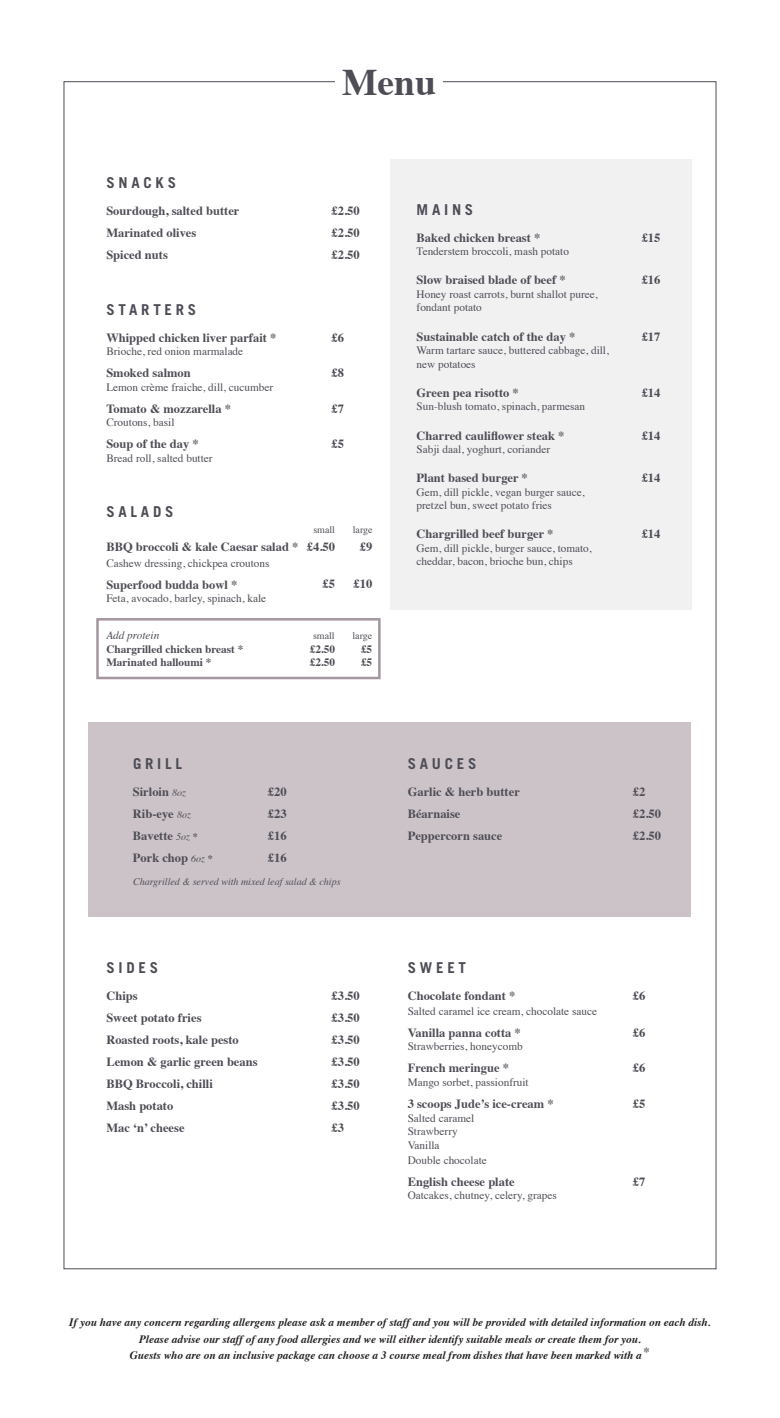
<style>
.page{position:relative;width:780px;height:1418px;background:#fff}
.page>*{position:absolute;margin:0;border:0;box-sizing:border-box;transform-origin:0 0}
.t1{font:700 37.5px "Times";color:#4e4d56}
.t2{font:700 15px "Trade Gothic LT Std";letter-spacing:.25em;color:#4e4d56}
.t3{font:700 12.5px "Times";color:#4e4d56}
.t4{font:11.25px "Times";color:#4e4d56}
.t5{font:italic 700 11.25px "Times";color:#231f20}
.t6{font:700 11.25px "Times";color:#4e4d56}
.t7{font:italic 11.25px "Times";color:#4e4d56}
.t8{font:italic 10px "Times";color:#4e4d56}
.t9{font:10px "Times";color:#4e4d56}
.s1{font-weight:400;font-style:italic;font-size:10px}
.s2{font-size:10px}
</style>
<div class="page">
<div style="left:89px;top:722px;width:602px;height:195px;background:#ccc3c8"></div>
<div style="left:96px;top:618px;width:284px;height:61px;border:2px solid #a5969f"></div>
<div style="left:390px;top:159px;width:301px;height:450px;background:#f2f1f2"></div>
<p class="t2" style="left:106px;top:173px;width:71px">SNACKS</p>
<p class="t1" style="left:342px;top:47px;width:95px">Menu</p>
<p class="t3" style="left:106px;top:199px;width:134px">Sourdough, salted butter</p>
<p class="t3" style="left:331px;top:199px;width:30px">£2.50</p>
<p class="t3" style="left:106px;top:221px;width:91px">Marinated olives</p>
<p class="t3" style="left:331px;top:221px;width:30px">£2.50</p>
<p class="t3" style="left:106px;top:243px;width:63px">Spiced nuts</p>
<p class="t3" style="left:331px;top:243px;width:30px">£2.50</p>
<p class="t2" style="left:106px;top:300px;width:91px">STARTERS</p>
<p class="t3" style="left:106px;top:325px;width:171px">Whipped chicken liver parfait *</p>
<p class="t3" style="left:331px;top:325px;width:14px">£6</p>
<p class="t4" style="left:106px;top:341px;width:138px">Brioche, red onion marmalade</p>
<p class="t3" style="left:106px;top:361px;width:86px">Smoked salmon</p>
<p class="t3" style="left:331px;top:361px;width:14px">£8</p>
<p class="t4" style="left:106px;top:376px;width:168px">Lemon crème fraiche, dill, cucumber</p>
<p class="t3" style="left:106px;top:396px;width:126px">Tomato &amp; mozzarella *</p>
<p class="t3" style="left:331px;top:396px;width:14px">£7</p>
<p class="t4" style="left:106px;top:412px;width:70px">Croutons, basil</p>
<p class="t3" style="left:106px;top:432px;width:94px">Soup of the day *</p>
<p class="t3" style="left:331px;top:432px;width:14px">£5</p>
<p class="t4" style="left:106px;top:447px;width:108px">Bread roll, salted butter</p>
<p class="t2" style="left:106px;top:502px;width:69px">SALADS</p>
<p class="t3" style="left:106px;top:535px;width:193px">BBQ broccoli &amp; kale Caesar salad *</p>
<p class="t4" style="left:106px;top:552px;width:165px">Cashew dressing, chickpea croutons</p>
<p class="t3" style="left:106px;top:572px;width:132px">Superfood budda bowl *</p>
<p class="t4" style="left:106px;top:588px;width:161px">Feta, avocado, barley, spinach, kale</p>
<p class="t9" style="left:313px;top:520px;width:23px">small</p>
<p class="t9" style="left:353px;top:520px;width:21px">large</p>
<p class="t3" style="left:307px;top:535px;width:30px">£4.50</p>
<p class="t3" style="left:360px;top:535px;width:14px">£9</p>
<p class="t3" style="left:322px;top:572px;width:14px">£5</p>
<p class="t3" style="left:353px;top:572px;width:20px">£10</p>
<p class="t7" style="left:106px;top:626px;width:55px">Add protein</p>
<p class="t6" style="left:106px;top:638px;width:138px">Chargrilled chicken breast *</p>
<p class="t6" style="left:106px;top:652px;width:107px">Marinated halloumi *</p>
<p class="t9" style="left:313px;top:626px;width:23px">small</p>
<p class="t9" style="left:352px;top:626px;width:21px">large</p>
<p class="t6" style="left:310px;top:638px;width:27px">£2.50</p>
<p class="t6" style="left:361px;top:638px;width:13px">£5</p>
<p class="t6" style="left:310px;top:652px;width:27px">£2.50</p>
<p class="t6" style="left:361px;top:652px;width:13px">£5</p>
<p class="t2" style="left:416px;top:200px;width:58px">MAINS</p>
<p class="t3" style="left:416px;top:225px;width:125px">Baked chicken breast *</p>
<p class="t3" style="left:641px;top:225px;width:20px">£15</p>
<p class="t4" style="left:416px;top:241px;width:154px">Tenderstem broccoli, mash potato</p>
<p class="t3" style="left:416px;top:268px;width:150px">Slow braised blade of beef *</p>
<p class="t3" style="left:641px;top:268px;width:20px">£16</p>
<p class="t4" style="left:416px;top:284px;width:182px">Honey roast carrots, burnt shallot puree,</p>
<p class="t4" style="left:416px;top:297px;width:67px">fondant potato</p>
<p class="t3" style="left:416px;top:324px;width:160px">Sustainable catch of the day *</p>
<p class="t3" style="left:641px;top:324px;width:20px">£17</p>
<p class="t4" style="left:416px;top:340px;width:194px">Warm tartare sauce, buttered cabbage, dill,</p>
<p class="t4" style="left:416px;top:353px;width:61px">new potatoes</p>
<p class="t3" style="left:416px;top:380px;width:104px">Green pea risotto *</p>
<p class="t3" style="left:641px;top:380px;width:20px">£14</p>
<p class="t4" style="left:416px;top:396px;width:170px">Sun-blush tomato, spinach, parmesan</p>
<p class="t3" style="left:416px;top:423px;width:149px">Charred cauliflower steak *</p>
<p class="t3" style="left:641px;top:423px;width:20px">£14</p>
<p class="t4" style="left:416px;top:439px;width:135px">Sabji daal, yoghurt, coriander</p>
<p class="t3" style="left:416px;top:466px;width:113px">Plant based burger *</p>
<p class="t3" style="left:641px;top:466px;width:20px">£14</p>
<p class="t4" style="left:416px;top:481px;width:169px">Gem, dill pickle, vegan burger sauce,</p>
<p class="t4" style="left:416px;top:495px;width:137px">pretzel bun, sweet potato fries</p>
<p class="t3" style="left:416px;top:522px;width:138px">Chargrilled beef burger *</p>
<p class="t3" style="left:641px;top:522px;width:20px">£14</p>
<p class="t4" style="left:416px;top:537px;width:177px">Gem, dill pickle, burger sauce, tomato,</p>
<p class="t4" style="left:416px;top:551px;width:158px">cheddar, bacon, brioche bun, chips</p>
<p class="t2" style="left:133px;top:754px;width:51px">GRILL</p>
<p class="t3" style="left:133px;top:779px;width:55px">Sirloin <span class="s1">8oz</span></p>
<p class="t3" style="left:268px;top:779px;width:20px">£20</p>
<p class="t3" style="left:133px;top:802px;width:59px">Rib-eye <span class="s1">8oz</span></p>
<p class="t3" style="left:268px;top:802px;width:20px">£23</p>
<p class="t3" style="left:133px;top:824px;width:66px">Bavette <span class="s1">5oz</span> <span class="s2">*</span></p>
<p class="t3" style="left:268px;top:824px;width:20px">£16</p>
<p class="t3" style="left:133px;top:846px;width:81px">Pork chop <span class="s1">6oz</span> <span class="s2">*</span></p>
<p class="t3" style="left:268px;top:846px;width:20px">£16</p>
<p class="t8" style="left:133px;top:873px;width:209px">Chargrilled &amp; served with mixed leaf salad &amp; chips</p>
<p class="t2" style="left:106px;top:958px;width:53px">SIDES</p>
<p class="t3" style="left:106px;top:983px;width:33px">Chips</p>
<p class="t3" style="left:331px;top:983px;width:30px">£3.50</p>
<p class="t3" style="left:106px;top:1005px;width:97px">Sweet potato fries</p>
<p class="t3" style="left:331px;top:1005px;width:30px">£3.50</p>
<p class="t3" style="left:106px;top:1027px;width:134px">Roasted roots, kale pesto</p>
<p class="t3" style="left:331px;top:1027px;width:30px">£3.50</p>
<p class="t3" style="left:106px;top:1049px;width:153px">Lemon &amp; garlic green beans</p>
<p class="t3" style="left:331px;top:1049px;width:30px">£3.50</p>
<p class="t3" style="left:106px;top:1071px;width:108px">BBQ Broccoli, chilli</p>
<p class="t3" style="left:331px;top:1071px;width:30px">£3.50</p>
<p class="t3" style="left:106px;top:1093px;width:69px">Mash potato</p>
<p class="t3" style="left:331px;top:1093px;width:30px">£3.50</p>
<p class="t3" style="left:106px;top:1116px;width:80px">Mac ‘n’ cheese</p>
<p class="t3" style="left:331px;top:1116px;width:14px">£3</p>
<p class="t2" style="left:407px;top:754px;width:70px">SAUCES</p>
<p class="t3" style="left:407px;top:779px;width:114px">Garlic &amp; herb butter</p>
<p class="t3" style="left:632px;top:779px;width:14px">£2</p>
<p class="t3" style="left:407px;top:802px;width:54px">Béarnaise</p>
<p class="t3" style="left:632px;top:802px;width:30px">£2.50</p>
<p class="t3" style="left:407px;top:824px;width:96px">Peppercorn sauce</p>
<p class="t3" style="left:632px;top:824px;width:30px">£2.50</p>
<p class="t2" style="left:407px;top:958px;width:60px">SWEET</p>
<p class="t3" style="left:407px;top:983px;width:109px">Chocolate fondant *</p>
<p class="t3" style="left:632px;top:983px;width:14px">£6</p>
<p class="t4" style="left:407px;top:1000px;width:191px">Salted caramel ice cream, chocolate sauce</p>
<p class="t3" style="left:407px;top:1020px;width:115px">Vanilla panna cotta *</p>
<p class="t3" style="left:632px;top:1020px;width:14px">£6</p>
<p class="t4" style="left:407px;top:1036px;width:116px">Strawberries, honeycomb</p>
<p class="t3" style="left:407px;top:1056px;width:103px">French meringue *</p>
<p class="t3" style="left:632px;top:1056px;width:14px">£6</p>
<p class="t4" style="left:407px;top:1071px;width:122px">Mango sorbet, passionfruit</p>
<p class="t3" style="left:407px;top:1091px;width:147px">3 scoops Jude’s ice-cream *</p>
<p class="t3" style="left:632px;top:1091px;width:14px">£5</p>
<p class="t4" style="left:407px;top:1107px;width:68px">Salted caramel</p>
<p class="t4" style="left:407px;top:1120px;width:51px">Strawberry</p>
<p class="t4" style="left:407px;top:1134px;width:33px">Vanilla</p>
<p class="t4" style="left:407px;top:1149px;width:81px">Double chocolate</p>
<p class="t3" style="left:407px;top:1169px;width:108px">English cheese plate</p>
<p class="t3" style="left:632px;top:1169px;width:14px">£7</p>
<p class="t4" style="left:407px;top:1184px;width:151px">Oatcakes, chutney, celery, grapes</p>
<p class="t5" style="left:69px;top:1311px;width:643px">If you have any concern regarding allergens please ask a member of staff and you will be provided with detailed information on each dish.</p>
<p class="t5" style="left:139px;top:1328px;width:503px">Please advise our staff of any food allergies and we will either identify suitable meals or create them for you.</p>
<p class="t5" style="left:130px;top:1344px;width:513px">Guests who are on an inclusive package can choose a 3 course meal from dishes that have been marked with a</p>
<p class="t3" style="left:643px;top:1339px;width:8px">*</p>
</div>
